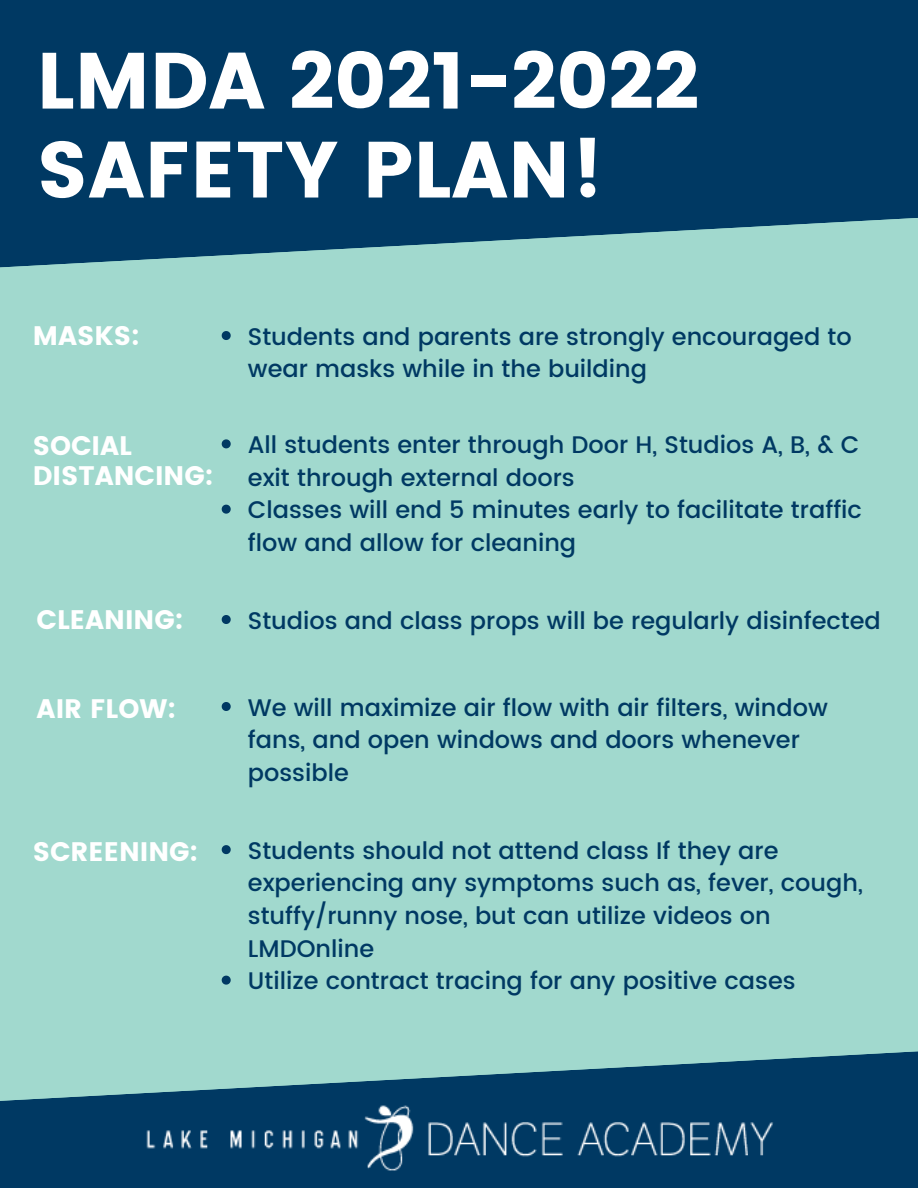
<style>
.page{position:relative;width:918px;height:1188px;background:#a1d9ce}
.page>*{position:absolute;margin:0;border:0;box-sizing:border-box;transform-origin:0 0}
.t1{font:79.5px "Poppins";color:#fff}
.t2{font:26.7px "Poppins";color:#fff}
.t3{font:500 24px/32.7px "Poppins";color:#003963}
</style>
<div class="page">
<svg style="left:0;top:0;width:918px;height:268px;background:#0f486d"></svg>
<svg style="left:222px;top:702px;width:9px;height:9px"></svg>
<svg style="left:0;top:1051px;width:918px;height:137px;fill:#003963"></svg>
<img style="left:130px;top:1096px;width:659px;height:83px">
<svg style="left:222px;top:331px;width:9px;height:9px"></svg>
<svg style="left:222px;top:439px;width:9px;height:9px"></svg>
<svg style="left:222px;top:505px;width:9px;height:9px"></svg>
<svg style="left:222px;top:615px;width:9px;height:9px"></svg>
<svg style="left:222px;top:845px;width:9px;height:9px"></svg>
<svg style="left:222px;top:976px;width:9px;height:9px"></svg>
<p class="t1" style="left:37px;top:35px;width:664px">LMDA 2021-2022</p>
<p class="t1" style="left:37px;top:124px;width:569px">SAFETY PLAN!</p>
<p class="t2" style="left:33px;top:320px;width:108px">MASKS:</p>
<p class="t3" style="left:248px;top:320px;width:605px">Students and parents are strongly encouraged to wear masks while in the building</p>
<p class="t2" style="left:33px;top:431px;width:101px">SOCIAL</p>
<p class="t2" style="left:33px;top:461px;width:182px">DISTANCING:</p>
<p class="t3" style="left:248px;top:428px;width:613px">All students enter through Door H, Studios A, B, &amp; C exit through external doors</p>
<p class="t3" style="left:248px;top:494px;width:616px">Classes will end 5 minutes early to facilitate traffic flow and allow for cleaning</p>
<p class="t2" style="left:37px;top:604px;width:148px">CLEANING:</p>
<p class="t3" style="left:248px;top:604px;width:635px">Studios and class props will be regularly disinfected</p>
<p class="t2" style="left:37px;top:693px;width:141px">AIR FLOW:</p>
<p class="t2" style="left:33px;top:836px;width:167px">SCREENING:</p>
<p class="t3" style="left:248px;top:691px;width:582px">We will maximize air flow with air filters, window fans, and open windows and doors whenever possible</p>
<p class="t3" style="left:248px;top:834px;width:616px">Students should not attend class If they are experiencing any symptoms such as, fever, cough, stuffy/runny nose, but can utilize videos on LMDOnline</p>
<p class="t3" style="left:248px;top:964px;width:549px">Utilize contract tracing for any positive cases</p>
</div>
